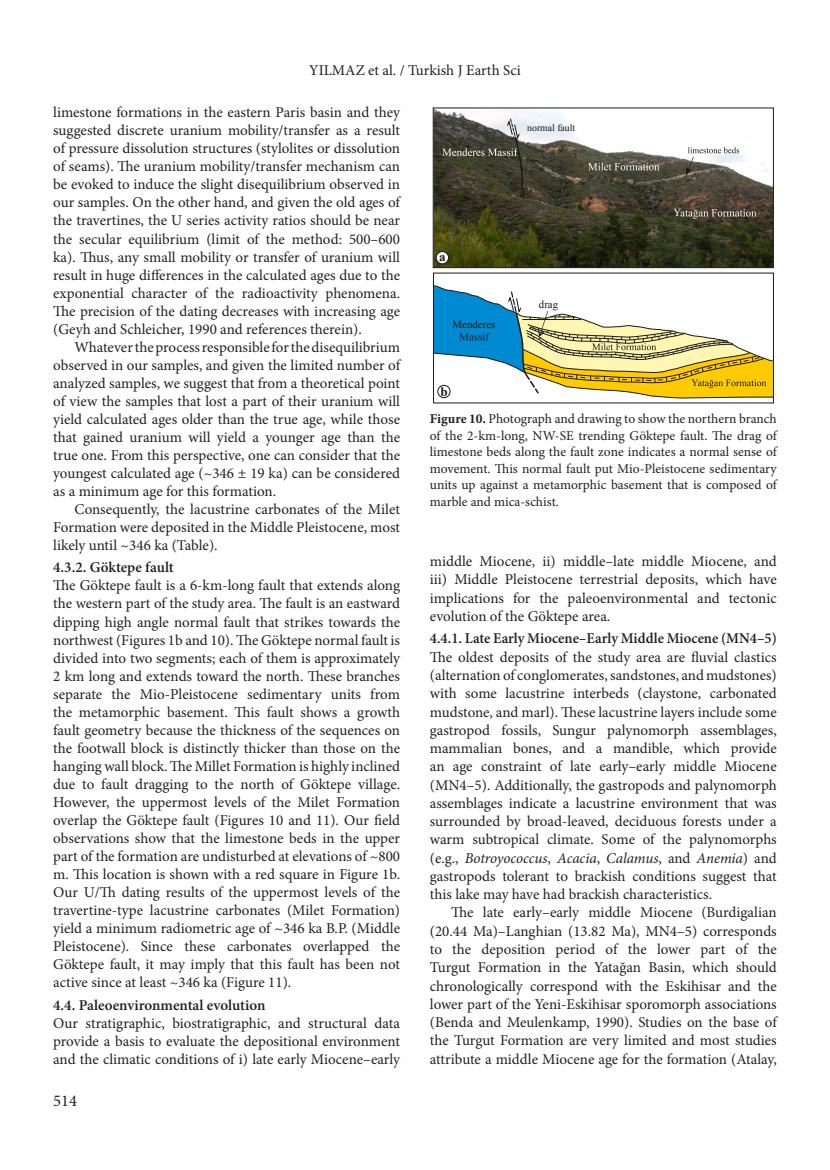
<style>
.page{position:relative;width:830px;height:1170px;background:#fff}
.page>*{position:absolute;margin:0;border:0;box-sizing:border-box;transform-origin:0 0}
.t1{font:16.5px "Minion Pro";color:#231f20}
.Paper_main{font:15px/18px "Minion Pro";color:#231f20;text-align:justify}
.Alt_Başlık{font:600 15px "Minion Pro";color:#231f20}
.Alt_başlık{font:600 15px "Minion Pro";color:#231f20}
.Paper_main-2{font:13.5px/16.5px "Minion Pro";color:#231f20;text-align:justify}
.t2{font:700 13.05px "Times New Roman";color:#1a1a18}
.t3{font:10.8px "Times New Roman";color:#1a1a18}
.t4{font:10.8px "Times New Roman";color:#fff}
.t5{font:9.75px "Times New Roman";color:#1a1a18}
.s1{font-weight:700}
.s2{font-style:italic}
</style>
<div class="page">
<img style="left:434px;top:110px;width:337px;height:156px">
<div style="left:432px;top:108px;width:341px;height:160px;border:1px solid #1a1a18"></div>
<div style="left:436px;top:251px;width:12px;height:13px;background:#fff;border-radius:50%"></div>
<div style="left:435px;top:251px;width:13px;height:13px;border:1px solid #1a1a18;border-radius:50%"></div>
<svg style="left:685px;top:147px;width:53px;height:28px"></svg>
<svg style="left:588px;top:163px;width:71px;height:7px"></svg>
<svg style="left:680px;top:209px;width:76px;height:10px"></svg>
<svg style="left:442px;top:118px;width:84px;height:82px;background:#555448"></svg>
<svg style="left:435px;top:285px;width:336px;height:113px"></svg>
<p class="Paper_main" style="left:309px;top:61px;width:213px">YILMAZ et al. / Turkish J Earth Sci</p>
<p class="Paper_main" style="left:53px;top:103px;width:348px">limestone formations in the eastern Paris basin and they suggested discrete uranium mobility/transfer as a result of pressure dissolution structures (stylolites or dissolution of seams). The uranium mobility/transfer mechanism can be evoked to induce the slight disequilibrium observed in our samples. On the other hand, and given the old ages of the travertines, the U series activity ratios should be near the secular equilibrium (limit of the method: 500–600 ka). Thus, any small mobility or transfer of uranium will result in huge differences in the calculated ages due to the exponential character of the radioactivity phenomena.<br>The precision of the dating decreases with increasing age (Geyh and Schleicher, 1990 and references therein).</p>
<p class="Paper_main" style="left:53px;top:338px;width:348px;text-indent:21px">Whatever the process responsible for the disequilibrium observed in our samples, and given the limited number of analyzed samples, we suggest that from a theoretical point of view the samples that lost a part of their uranium will yield calculated ages older than the true age, while those that gained uranium will yield a younger age than the true one. From this perspective, one can consider that the youngest calculated age (~346 ± 19 ka) can be considered as a minimum age for this formation.</p>
<p class="Paper_main" style="left:53px;top:500px;width:348px;text-indent:21px">Consequently, the lacustrine carbonates of the Milet Formation were deposited in the Middle Pleistocene, most likely until ~346 ka (Table).</p>
<p class="Alt_Başlık" style="left:53px;top:557px;width:122px">4.3.2. Göktepe fault</p>
<p class="Paper_main" style="left:53px;top:576px;width:348px">The Göktepe fault is a 6-km-long fault that extends along the western part of the study area. The fault is an eastward dipping high angle normal fault that strikes towards the northwest (Figures 1b and 10). The Göktepe normal fault is divided into two segments; each of them is approximately 2 km long and extends toward the north. These branches separate the Mio-Pleistocene sedimentary units from the metamorphic basement. This fault shows a growth fault geometry because the thickness of the sequences on the footwall block is distinctly thicker than those on the hanging wall block. The Millet Formation is highly inclined due to fault dragging to the north of Göktepe village.<br>However, the uppermost levels of the Milet Formation overlap the Göktepe fault (Figures 10 and 11). Our field observations show that the limestone beds in the upper part of the formation are undisturbed at elevations of ~800 m. This location is shown with a red square in Figure 1b.<br>Our U/Th dating results of the uppermost levels of the travertine-type lacustrine carbonates (Milet Formation) yield a minimum radiometric age of ~346 ka B.P. (Middle Pleistocene). Since these carbonates overlapped the Göktepe fault, it may imply that this fault has been not active since at least ~346 ka (Figure 11).</p>
<p class="Alt_Başlık" style="left:53px;top:994px;width:214px">4.4. Paleoenvironmental evolution</p>
<p class="Paper_main" style="left:53px;top:1013px;width:348px">Our stratigraphic, biostratigraphic, and structural data provide a basis to evaluate the depositional environment and the climatic conditions of i) late early Miocene–early</p>
<p class="t5" style="left:527px;top:121px;width:50px">normal fault</p>
<p class="t4" style="left:673px;top:205px;width:9px">Y</p>
<p class="t2" style="left:439px;top:248px;width:8px">a</p>
<p class="t3" style="left:538px;top:297px;width:21px">drag</p>
<p class="t3" style="left:452px;top:317px;width:44px">Menderes</p>
<p class="t5" style="left:691px;top:376px;width:9px">Y</p>
<p class="t2" style="left:440px;top:382px;width:9px">b</p>
<p class="Paper_main-2" style="left:429px;top:410px;width:348px"><span class="s1">Figure 10.</span> Photograph and drawing to show the northern branch of the 2-km-long, NW-SE trending Göktepe fault. The drag of limestone beds along the fault zone indicates a normal sense of movement. This normal fault put Mio-Pleistocene sedimentary units up against a metamorphic basement that is composed of marble and mica-schist.</p>
<p class="Paper_main" style="left:429px;top:552px;width:348px">middle Miocene, ii) middle–late middle Miocene, and iii) Middle Pleistocene terrestrial deposits, which have implications for the paleoenvironmental and tectonic evolution of the Göktepe area.</p>
<p class="Alt_başlık" style="left:429px;top:628px;width:348px">4.4.1. Late Early Miocene–Early Middle Miocene (MN4–5)</p>
<p class="Paper_main" style="left:429px;top:647px;width:348px">The oldest deposits of the study area are fluvial clastics (alternation of conglomerates, sandstones, and mudstones) with some lacustrine interbeds (claystone, carbonated mudstone, and marl). These lacustrine layers include some gastropod fossils, Sungur palynomorph assemblages, mammalian bones, and a mandible, which provide an age constraint of late early–early middle Miocene (MN4–5). Additionally, the gastropods and palynomorph assemblages indicate a lacustrine environment that was surrounded by broad-leaved, deciduous forests under a warm subtropical climate. Some of the palynomorphs (e.g., <span class="s2">Botroyococcus</span>, <span class="s2">Acacia</span>, <span class="s2">Calamus</span>, and <span class="s2">Anemia</span>) and gastropods tolerant to brackish conditions suggest that this lake may have had brackish characteristics.</p>
<p class="Paper_main" style="left:429px;top:903px;width:348px;text-indent:21px">The late early–early middle Miocene (Burdigalian (20.44 Ma)–Langhian (13.82 Ma), MN4–5) corresponds to the deposition period of the lower part of the Turgut Formation in the Yatağan Basin, which should chronologically correspond with the Eskihisar and the lower part of the Yeni-Eskihisar sporomorph associations (Benda and Meulenkamp, 1990). Studies on the base of the Turgut Formation are very limited and most studies attribute a middle Miocene age for the formation (Atalay,</p>
<p class="t1" style="left:53px;top:1089px;width:25px">514</p>
</div>
